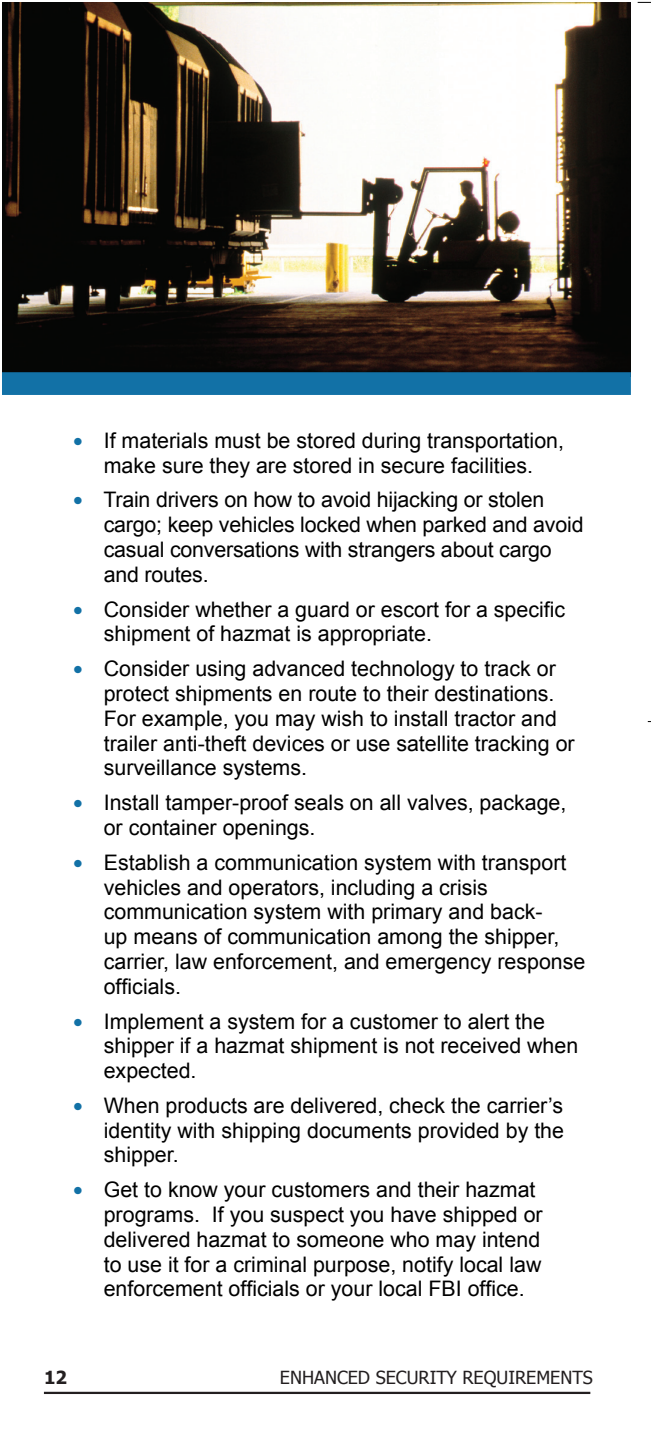
<style>
.page{position:relative;width:651px;height:1442px;background:#fff}
.page>*{position:absolute;margin:0;border:0;box-sizing:border-box;transform-origin:0 0}
.t1{font:21.38px/24.8px "Arial";color:#000}
.t2{font:18px "Tahoma";color:#231f20}
.t3{font:700 18px "Tahoma";color:#231f20}
.s1{font-family:"Verdana";font-size:20.25px;color:#1271a6}
</style>
<div class="page">
<hr style="left:44px;top:1391px;width:546px;height:2px;background:#231f20">
<svg style="left:637px;top:1px;width:13px;height:2px"></svg>
<img style="left:2px;top:2px;width:628px;height:370px">
<div style="left:2px;top:372px;width:628px;height:23px;background:#1271a6"></div>
<p class="t1" style="left:72px;top:428px;width:493px;text-align:center"><span class="s1">•</span> If materials must be stored during transportation, make sure they are stored in secure facilities.</p>
<p class="t1" style="left:104px;top:488px;width:481px;text-indent:-31px"><span class="s1">•</span> Train drivers on how to avoid hijacking or stolen cargo; keep vehicles locked when parked and avoid casual conversations with strangers about cargo and routes.</p>
<p class="t1" style="left:72px;top:597px;width:494px"><span class="s1">•</span> Consider whether a guard or escort for a specific</p>
<p class="t1" style="left:104px;top:621px;width:329px">shipment of hazmat is appropriate.</p>
<p class="t1" style="left:104px;top:656px;width:472px;text-indent:-31px"><span class="s1">•</span> Consider using advanced technology to track or protect shipments en route to their destinations.<br>For example, you may wish to install tractor and trailer anti-theft devices or use satellite tracking or surveillance systems.</p>
<p class="t1" style="left:104px;top:790px;width:464px;text-indent:-31px"><span class="s1">•</span> Install tamper-proof seals on all valves, package, or container openings.</p>
<p class="t1" style="left:104px;top:850px;width:483px;text-indent:-31px"><span class="s1">•</span> Establish a communication system with transport vehicles and operators, including a crisis communication system with primary and back-<br>up means of communication among the shipper, carrier, law enforcement, and emergency response officials.</p>
<p class="t1" style="left:104px;top:1008px;width:476px;text-indent:-31px"><span class="s1">•</span> Implement a system for a customer to alert the shipper if a hazmat shipment is not received when expected.</p>
<p class="t1" style="left:104px;top:1093px;width:461px;text-align:justify;text-indent:-31px"><span class="s1">•</span> When products are delivered, check the carrier’s identity with shipping documents provided by the shipper.</p>
<p class="t1" style="left:104px;top:1177px;width:440px;text-indent:-31px"><span class="s1">•</span> Get to know your customers and their hazmat programs. If you suspect you have shipped or delivered hazmat to someone who may intend to use it for a criminal purpose, notify local law enforcement officials or your local FBI office.</p>
<p class="t3" style="left:44px;top:1365px;width:24px">12</p>
<p class="t2" style="left:280px;top:1365px;width:314px">ENHANCED SECURITY REQUIREMENTS</p>
</div>
